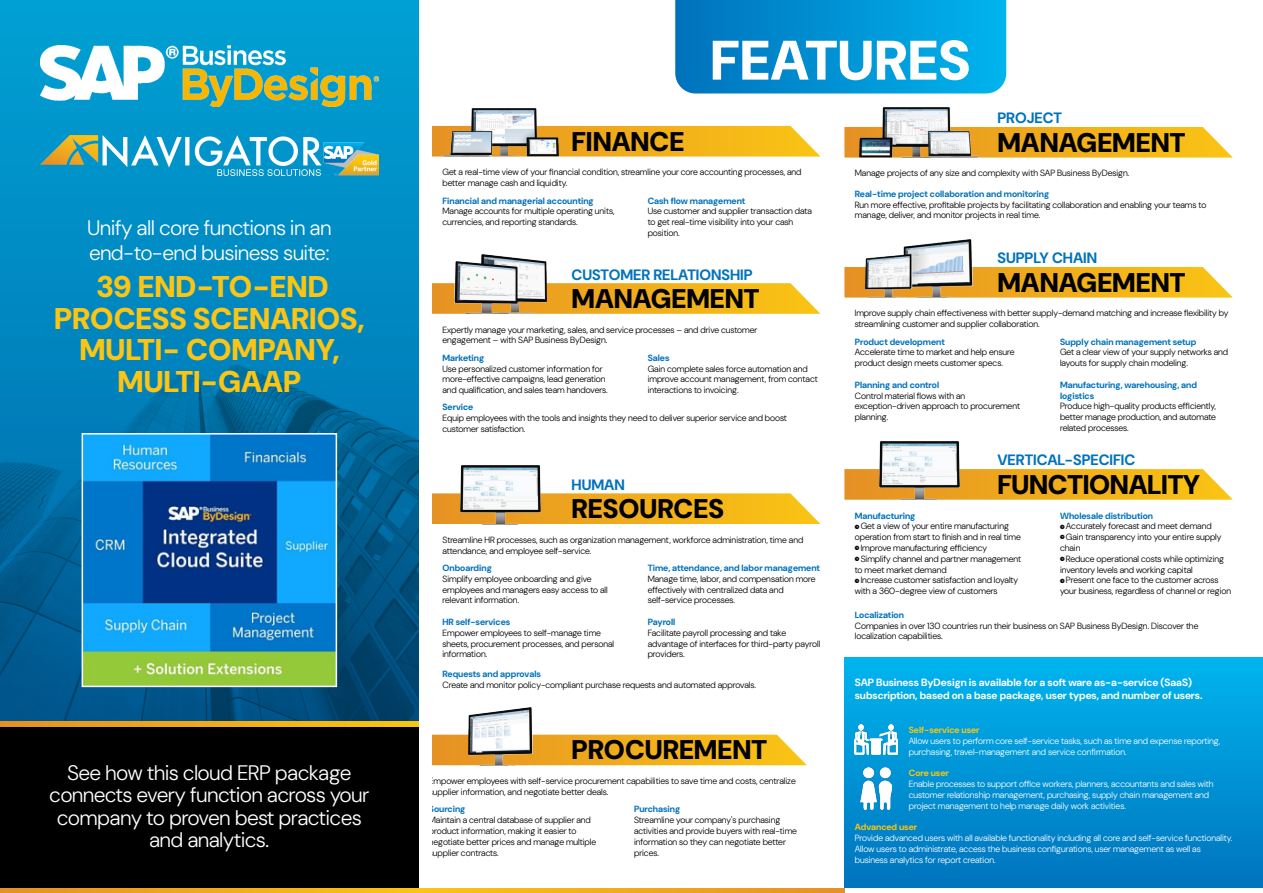
<style>
.page{position:relative;width:1263px;height:893px;background:#fff}
.page>*{position:absolute;margin:0;border:0;box-sizing:border-box;transform-origin:0 0}
.t1{font:900 30px/31.5px "DM Sans 36 pt";color:#fac514;text-align:center}
.t2{font:900 27px "DM Sans 36 pt";color:#000}
.t3{font:300 21px/22.5px "DM Sans 36 pt";color:#fff}
.t4{font:700 15px "DM Sans 36 pt";color:#0072bc}
.t5{font:700 10.5px/12.6px "DM Sans 36 pt";color:#fff}
.t6{font:300 9px/10.8px "DM Sans 36 pt";color:#000}
.t7{font:300 9px/10.8px "DM Sans 36 pt";color:#fff}
.t8{font:700 9px/10.8px "DM Sans 36 pt";color:#0072bc}
.t9{font:700 9px "DM Sans 36 pt";color:#fac514}
.s1{font-weight:700;color:#0072bc}
.s2{font-size:6px}
</style>
<div class="page">
<svg style="left:432px;top:735px;width:375px;height:30px;background:#f1b126"></svg>
<img style="left:468px;top:707px;width:64px;height:58px">
<div style="left:844px;top:657px;width:419px;height:236px;background:linear-gradient(to bottom,#00b5ee,#0072bc)"></div>
<svg style="left:432px;top:126px;width:388px;height:31px;background:#f2b528"></svg>
<svg style="left:432px;top:283px;width:388px;height:31px;background:#f1b328"></svg>
<svg style="left:432px;top:493px;width:388px;height:31px;background:#f1b228"></svg>
<div style="left:0;top:0;width:419px;height:893px;background:#000"></div>
<img style="left:0;top:0;width:419px;height:722px">
<img style="left:41px;top:135px;width:337px;height:40px">
<img style="left:41px;top:46px;width:337px;height:61px">
<img style="left:85px;top:436px;width:249px;height:248px">
<div style="left:82px;top:433px;width:255px;height:254px;border:2px solid #fff"></div>
<svg style="left:675px;top:0;width:331px;height:93px"></svg>
<div style="left:837px;top:888px;width:426px;height:5px;background:#fff"></div>
<svg style="left:419px;top:888px;width:425px;height:5px;background:#efaa1b"></svg>
<svg style="left:0;top:888px;width:419px;height:5px;background:#efaa1c"></svg>
<svg style="left:0;top:722px;width:419px;height:5px;background:#efaa1c"></svg>
<img style="left:442px;top:108px;width:116px;height:49px">
<img style="left:455px;top:255px;width:91px;height:59px">
<svg style="left:844px;top:267px;width:389px;height:31px;background:#f2b429"></svg>
<img style="left:460px;top:465px;width:80px;height:59px">
<svg style="left:844px;top:469px;width:389px;height:31px;background:#f1b229"></svg>
<img style="left:879px;top:441px;width:80px;height:59px">
<svg style="left:844px;top:127px;width:389px;height:31px;background:#f2b52a"></svg>
<img style="left:860px;top:107px;width:119px;height:51px">
<img style="left:866px;top:239px;width:107px;height:59px">
<img style="left:855px;top:724px;width:43px;height:31px">
<img style="left:861px;top:767px;width:31px;height:43px">
<h3 class="t3" style="left:87px;top:214px;width:245px;line-height:25.2px">Unify all core functions in an end-to-end business suite:</h3>
<h1 class="t1" style="left:54px;top:271px;width:312px">39 END-TO-END<br>PROCESS SCENARIOS,<br>MULTI- COMPANY,<br>MULTI-GAAP</h1>
<h3 class="t3" style="left:50px;top:761px;width:321px;text-align:center">See how this cloud ERP package connects every function across your company to proven best practices and analytics.</h3>
<h2 class="t2" style="left:571px;top:124px;width:114px">FINANCE</h2>
<p class="t6" style="left:442px;top:167px;width:361px">Get a real-time view of your financial condition, streamline your core accounting processes, and better manage cash and liquidity.</p>
<p class="t8" style="left:442px;top:195px;width:153px">Financial and managerial accounting</p>
<p class="t6" style="left:442px;top:206px;width:174px">Manage accounts for multiple operating units, currencies, and reporting standards.</p>
<p class="t8" style="left:648px;top:195px;width:99px">Cash flow management</p>
<p class="t6" style="left:648px;top:206px;width:166px">Use customer and supplier transaction data to get real-time visibility into your cash position.</p>
<h3 class="t4" style="left:571px;top:265px;width:183px">CUSTOMER RELATIONSHIP</h3>
<h2 class="t2" style="left:571px;top:281px;width:190px">MANAGEMENT</h2>
<p class="t6" style="left:442px;top:324px;width:316px">Expertly manage your marketing, sales, and service processes – and drive customer engagement – with SAP Business ByDesign.</p>
<p class="t8" style="left:442px;top:352px;width:43px">Marketing</p>
<p class="t6" style="left:442px;top:363px;width:167px">Use personalized customer information for more-effective campaigns, lead generation and qualification, and sales team handovers.</p>
<p class="t8" style="left:648px;top:352px;width:23px">Sales</p>
<p class="t6" style="left:648px;top:363px;width:171px">Gain complete sales force automation and improve account management, from contact interactions to invoicing.</p>
<p class="t8" style="left:442px;top:402px;width:32px">Service</p>
<p class="t6" style="left:442px;top:413px;width:346px">Equip employees with the tools and insights they need to deliver superior service and boost customer satisfaction.</p>
<h3 class="t4" style="left:571px;top:475px;width:55px">HUMAN</h3>
<h2 class="t2" style="left:571px;top:491px;width:154px">RESOURCES</h2>
<p class="t6" style="left:442px;top:534px;width:362px">Streamline HR processes, such as organization management, workforce administration, time and attendance, and employee self-service.</p>
<p class="t8" style="left:442px;top:562px;width:51px">Onboarding</p>
<p class="t6" style="left:442px;top:573px;width:167px">Simplify employee onboarding and give employees and managers easy access to all relevant information.</p>
<p class="t8" style="left:442px;top:616px;width:69px">HR self-services</p>
<p class="t6" style="left:442px;top:627px;width:173px">Empower employees to self-manage time sheets, procurement processes, and personal information.</p>
<p class="t8" style="left:648px;top:562px;width:174px">Time, attendance, and labor management</p>
<p class="t6" style="left:648px;top:573px;width:169px">Manage time, labor, and compensation more effectively with centralized data and self-service processes.</p>
<p class="t8" style="left:648px;top:616px;width:29px">Payroll</p>
<p class="t6" style="left:648px;top:627px;width:174px">Facilitate payroll processing and take advantage of interfaces for third-party payroll providers.</p>
<p class="t8" style="left:442px;top:669px;width:100px">Requests and approvals</p>
<p class="t6" style="left:442px;top:679px;width:315px">Create and monitor policy-compliant purchase requests and automated approvals.</p>
<h2 class="t2" style="left:571px;top:733px;width:197px">PROCUREMENT</h2>
<p class="t6" style="left:429px;top:775px;width:368px">Empower employees with self-service procurement capabilities to save time and costs, centralize supplier information, and negotiate better deals.</p>
<p class="t8" style="left:429px;top:804px;width:38px">Sourcing</p>
<p class="t6" style="left:429px;top:814px;width:169px">Maintain a central database of supplier and product information, making it easier to negotiate better prices and manage multiple supplier contracts.</p>
<p class="t8" style="left:634px;top:804px;width:48px">Purchasing</p>
<p class="t6" style="left:634px;top:814px;width:164px">Streamline your company's purchasing activities and provide buyers with real-time information so they can negotiate better prices.</p>
<h3 class="t4" style="left:997px;top:109px;width:66px">PROJECT</h3>
<h2 class="t2" style="left:997px;top:125px;width:190px">MANAGEMENT</h2>
<p class="t6" style="left:855px;top:168px;width:276px">Manage projects of any size and complexity with SAP Business ByDesign.</p>
<p class="t8" style="left:855px;top:188px;width:196px">Real-time project collaboration and monitoring</p>
<p class="t6" style="left:855px;top:199px;width:353px">Run more effective, profitable projects by facilitating collaboration and enabling your teams to manage, deliver, and monitor projects in real time.</p>
<h3 class="t4" style="left:997px;top:249px;width:101px">SUPPLY CHAIN</h3>
<h2 class="t2" style="left:997px;top:265px;width:190px">MANAGEMENT</h2>
<p class="t6" style="left:855px;top:308px;width:375px">Improve supply chain effectiveness with better supply-demand matching and increase flexibility by streamlining customer and supplier collaboration.</p>
<p class="t8" style="left:855px;top:336px;width:91px">Product development</p>
<p class="t6" style="left:855px;top:347px;width:161px">Accelerate time to market and help ensure product design meets customer specs.</p>
<p class="t8" style="left:855px;top:379px;width:86px">Planning and control</p>
<p class="t6" style="left:855px;top:390px;width:167px">Control material flows with an exception-driven approach to procurement planning.</p>
<p class="t8" style="left:1060px;top:336px;width:138px">Supply chain management setup</p>
<p class="t6" style="left:1060px;top:347px;width:170px">Get a clear view of your supply networks and layouts for supply chain modeling.</p>
<p class="t8" style="left:1060px;top:379px;width:139px">Manufacturing, warehousing, and logistics</p>
<p class="t6" style="left:1060px;top:401px;width:158px;text-align:justify">Produce high-quality products efficiently, better manage production, and automate related processes.</p>
<h3 class="t4" style="left:997px;top:451px;width:139px">VERTICAL-SPECIFIC</h3>
<h2 class="t2" style="left:997px;top:467px;width:204px">FUNCTIONALITY</h2>
<p class="t6" style="left:855px;top:510px;width:168px"><span class="s1">Manufacturing<br></span><span class="s2">arrow_right_roundel</span> Get a view of your entire manufacturing operation from start to finish and in real time <span class="s2">arrow_right_roundel</span> Improve manufacturing efficiency<br><span class="s2">arrow_right_roundel</span> Simplify channel and partner management to meet market demand<br><span class="s2">arrow_right_roundel</span> Increase customer satisfaction and loyalty with a 360-degree view of customers</p>
<p class="t6" style="left:1060px;top:510px;width:173px"><span class="s1">Wholesale distribution<br></span><span class="s2">arrow_right_roundel</span> Accurately forecast and meet demand<br><span class="s2">arrow_right_roundel</span> Gain transparency into your entire supply chain<br><span class="s2">arrow_right_roundel</span> Reduce operational costs while optimizing inventory levels and working capital<br><span class="s2">arrow_right_roundel</span> Present one face to the customer across your business, regardless of channel or region</p>
<p class="t8" style="left:855px;top:609px;width:51px">Localization</p>
<p class="t6" style="left:855px;top:620px;width:345px">Companies in over 130 countries run their business on SAP Business ByDesign. Discover the localization capabilities.</p>
<p class="t5" style="left:855px;top:676px;width:349px">SAP Business ByDesign is available for a soft ware as-a-service (SaaS) subscription, based on a base package, user types, and number of users.</p>
<p class="t9" style="left:909px;top:724px;width:72px">Self-service user</p>
<p class="t7" style="left:909px;top:735px;width:313px">Allow users to perform core self-service tasks, such as time and expense reporting, purchasing, travel-management and service confirmation.</p>
<p class="t9" style="left:909px;top:767px;width:41px">Core user</p>
<p class="t7" style="left:909px;top:778px;width:306px">Enable processes to support office workers, planners, accountants and sales with customer relationship management, purchasing, supply chain management and project management to help manage daily work activities.</p>
<p class="t9" style="left:855px;top:821px;width:64px">Advanced user</p>
<p class="t7" style="left:855px;top:832px;width:379px">Provide advanced users with all available functionality including all core and self-service functionality.<br>Allow users to administrate, access the business configurations, user management as well as business analytics for report creation.</p>
</div>
